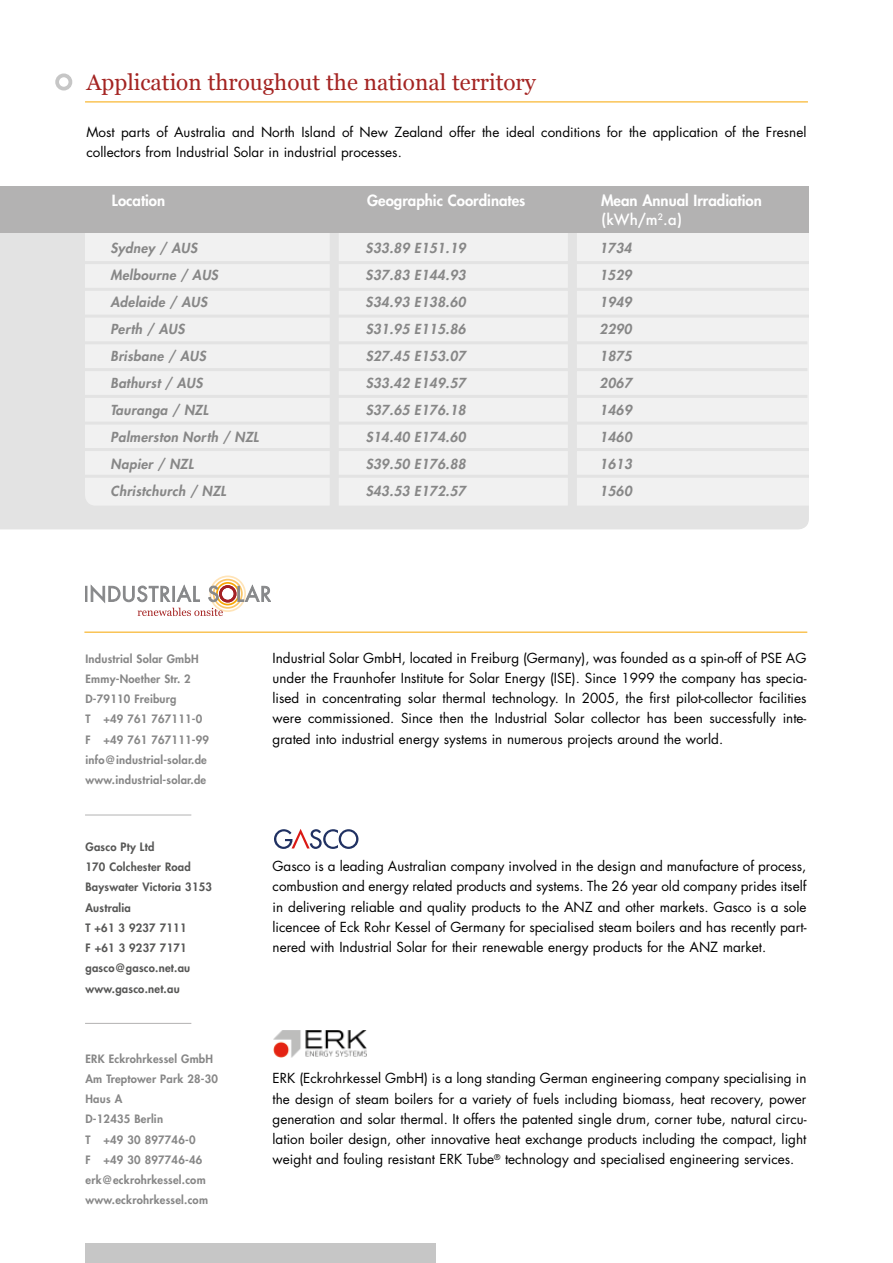
<style>
.page{position:relative;width:893px;height:1263px;background:#fff}
.page>*{position:absolute;margin:0;border:0;box-sizing:border-box;transform-origin:0 0}
.t1{font:22.5px "Georgia";color:#a42422}
.t2{font:800 15px/19.5px "Futura";color:#fff}
.t3{font:13.5px/20.2px "Futura";color:#000;text-align:justify}
.t4{font:italic 800 13.5px "Futura";letter-spacing:.025em;color:#878787}
.t5{font:800 11.25px/20.2px "Futura";letter-spacing:.02em;color:#878787}
.t6{font:800 11.25px/20.2px "Futura";letter-spacing:.02em;color:#575756}
.s1{font-weight:500}
</style>
<div class="page">
<div style="left:85px;top:1243px;width:351px;height:20px;background:#c6c6c6"></div>
<hr style="left:85px;top:102px;width:723px;height:1px;background:#f7a600">
<div style="left:55px;top:73px;width:17px;height:17px;border:4px solid #c6c6c6;border-radius:50%"></div>
<div style="left:216px;top:582px;width:23px;height:23px;border:2px solid #f7a705;border-radius:50%"></div>
<div style="left:213px;top:579px;width:30px;height:30px;border:2px solid #fbc669;border-radius:50%"></div>
<div style="left:210px;top:575px;width:36px;height:37px;border:2px solid #ffe4b8;border-radius:50%"></div>
<svg style="left:85px;top:585px;width:186px;height:31px"></svg>
<hr style="left:84px;top:632px;width:723px;height:1px;background:#f7a600">
<div style="left:0;top:233px;width:809px;height:296px;background:#e3e3e3"></div>
<div style="left:85px;top:233px;width:724px;height:273px;background:#f1f1f1"></div>
<hr style="left:75px;top:261px;width:734px;height:3px;background:#e3e3e3">
<hr style="left:75px;top:288px;width:734px;height:3px;background:#e3e3e3">
<hr style="left:75px;top:315px;width:734px;height:3px;background:#e3e3e3">
<hr style="left:75px;top:341px;width:732px;height:3px;background:#e3e3e3">
<div style="left:330px;top:229px;width:9px;height:286px;background:#e3e3e3"></div>
<div style="left:568px;top:229px;width:9px;height:286px;background:#e3e3e3"></div>
<div style="left:0;top:186px;width:809px;height:47px;background:#b3b2b2"></div>
<hr style="left:75px;top:368px;width:732px;height:3px;background:#e3e3e3">
<hr style="left:75px;top:395px;width:732px;height:3px;background:#e3e3e3">
<hr style="left:75px;top:422px;width:732px;height:3px;background:#e3e3e3">
<img style="left:273px;top:1030px;width:94px;height:27px">
<svg style="left:274px;top:829px;width:84px;height:20px"></svg>
<hr style="left:77px;top:448px;width:732px;height:3px;background:#e3e3e3">
<hr style="left:77px;top:475px;width:732px;height:3px;background:#e3e3e3">
<hr style="left:85px;top:815px;width:106px;height:1px;background:#b3b2b2">
<hr style="left:85px;top:1023px;width:106px;height:1px;background:#b3b2b2">
<h1 class="t1" style="left:87px;top:66px;width:451px">Application throughout the national territory</h1>
<p class="t3" style="left:87px;top:122px;width:721px">Most parts of Australia and North Island of New Zealand offer the ideal conditions for the application of the Fresnel collectors from Industrial Solar in industrial processes.</p>
<p class="t2" style="left:112px;top:190px;width:55px">Location</p>
<p class="t2" style="left:367px;top:190px;width:160px">Geographic Coordinates</p>
<p class="t2" style="left:601px;top:190px;width:162px">Mean Annual Irradiation <span class="s1">(kWh/m</span><sup>2</sup><span class="s1">.a)</span></p>
<p class="t4" style="left:110px;top:239px;width:88px">Sydney / AUS</p>
<p class="t4" style="left:366px;top:239px;width:102px">S33.89 E151.19</p>
<p class="t4" style="left:599px;top:239px;width:34px">1734</p>
<p class="t4" style="left:110px;top:266px;width:109px">Melbourne / AUS</p>
<p class="t4" style="left:366px;top:266px;width:102px">S37.83 E144.93</p>
<p class="t4" style="left:599px;top:266px;width:34px">1529</p>
<p class="t4" style="left:110px;top:293px;width:98px">Adelaide / AUS</p>
<p class="t4" style="left:366px;top:293px;width:102px">S34.93 E138.60</p>
<p class="t4" style="left:599px;top:293px;width:34px">1949</p>
<p class="t4" style="left:111px;top:320px;width:75px">Perth / AUS</p>
<p class="t4" style="left:366px;top:320px;width:102px">S31.95 E115.86</p>
<p class="t4" style="left:599px;top:320px;width:34px">2290</p>
<p class="t4" style="left:111px;top:347px;width:97px">Brisbane / AUS</p>
<p class="t4" style="left:366px;top:347px;width:102px">S27.45 E153.07</p>
<p class="t4" style="left:600px;top:347px;width:34px">1875</p>
<p class="t4" style="left:111px;top:374px;width:94px">Bathurst / AUS</p>
<p class="t4" style="left:366px;top:374px;width:102px">S33.42 E149.57</p>
<p class="t4" style="left:600px;top:374px;width:34px">2067</p>
<p class="t4" style="left:111px;top:401px;width:99px">Tauranga / NZL</p>
<p class="t4" style="left:366px;top:401px;width:102px">S37.65 E176.18</p>
<p class="t4" style="left:600px;top:401px;width:34px">1469</p>
<p class="t4" style="left:111px;top:428px;width:150px">Palmerston North / NZL</p>
<p class="t4" style="left:366px;top:428px;width:102px">S14.40 E174.60</p>
<p class="t4" style="left:600px;top:428px;width:34px">1460</p>
<p class="t4" style="left:111px;top:455px;width:84px">Napier / NZL</p>
<p class="t4" style="left:366px;top:455px;width:102px">S39.50 E176.88</p>
<p class="t4" style="left:600px;top:455px;width:34px">1613</p>
<p class="t4" style="left:111px;top:482px;width:117px">Christchurch / NZL</p>
<p class="t4" style="left:366px;top:482px;width:102px">S43.53 E172.57</p>
<p class="t4" style="left:600px;top:482px;width:34px">1560</p>
<p class="t5" style="left:85px;top:648px;width:125px">Industrial Solar GmbH<br>Emmy-Noether Str. 2<br>D-79110 Freiburg<br>T +49 761 767111-0<br>F +49 761 767111-99 info@industrial-solar.de www.industrial-solar.de</p>
<p class="t6" style="left:85px;top:836px;width:128px">Gasco Pty Ltd<br>170 Colchester Road<br>Bayswater Victoria 3153<br>Australia<br>T +61 3 9237 7111<br>F +61 3 9237 7171 gasco@gasco.net.au www.gasco.net.au</p>
<p class="t5" style="left:85px;top:1048px;width:134px">ERK Eckrohrkessel GmbH<br>Am Treptower Park 28-30<br>Haus A<br>D-12435 Berlin<br>T +49 30 897746-0<br>F +49 30 897746-46 erk@eckrohrkessel.com www.eckrohrkessel.com</p>
<p class="t3" style="left:273px;top:647px;width:535px">Industrial Solar GmbH, located in Freiburg (Germany), was founded as a spin-off of PSE AG under the Fraunhofer Institute for Solar Energy (ISE). Since 1999 the company has specia&shy;lised in concentrating solar thermal technology. In 2005, the first pilot-collector facilities were commissioned. Since then the Industrial Solar collector has been successfully inte&shy;grated into industrial energy systems in numerous projects around the world.</p>
<p class="t3" style="left:273px;top:856px;width:535px">Gasco is a leading Australian company involved in the design and manufacture of process, combustion and energy related products and systems. The 26 year old company prides itself in delivering reliable and quality products to the ANZ and other markets. Gasco is a sole licencee of Eck Rohr Kessel of Germany for specialised steam boilers and has recently part&shy;nered with Industrial Solar for their renewable energy products for the ANZ market.</p>
<p class="t3" style="left:273px;top:1068px;width:535px">ERK (Eckrohrkessel GmbH) is a long standing German engineering company specialising in the design of steam boilers for a variety of fuels including biomass, heat recovery, power generation and solar thermal. It offers the patented single drum, corner tube, natural circu&shy;lation boiler design, other innovative heat exchange products including the compact, light weight and fouling resistant ERK Tube<sup>®</sup> technology and specialised engineering services.</p>
</div>
